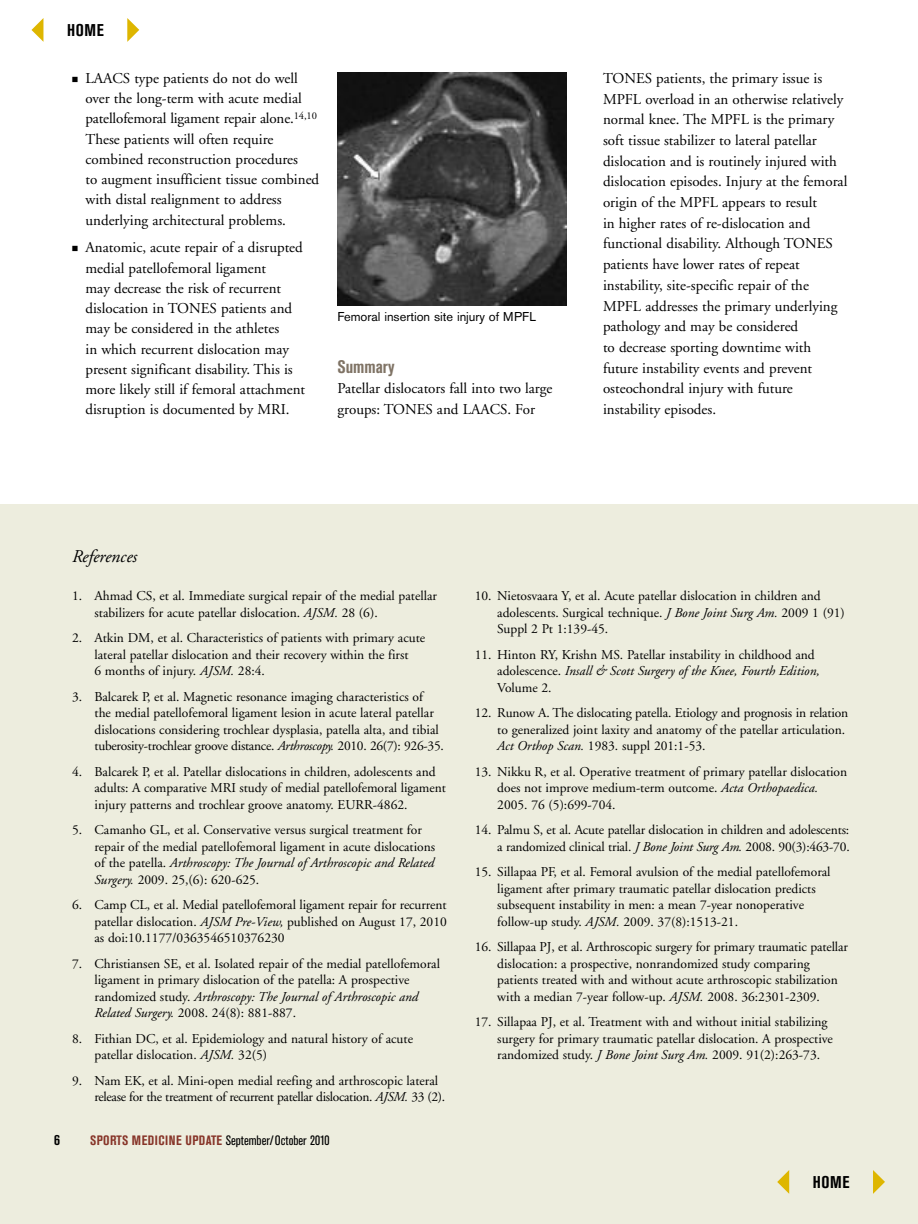
<style>
.page{position:relative;width:918px;height:1224px;background:#fff}
.page>*{position:absolute;margin:0;border:0;box-sizing:border-box;transform-origin:0 0}
.t1{font:italic 18px "Adobe Garamond";color:#000}
.t2{font:700 condensed 18px "Akzidenz Grotesk BE";color:#7f7365}
.t3{font:700 condensed 16.95px "Akzidenz Grotesk BE";letter-spacing:.035em;color:#000}
.t4{font:15px/20.7px "Adobe Garamond";color:#000}
.t5{font:700 condensed 15px "Akzidenz Grotesk BE";color:#000}
.t6{font:13.5px/16.5px "Adobe Garamond";color:#000}
.t7{font:13.5px/16.5px "Adobe Garamond";letter-spacing:-.025em;color:#000}
.t8{font:condensed 13.5px "Akzidenz Grotesk BE";color:#000}
.t9{font:12.75px "Akzidenz Grotesk BE";color:#000}
.s1{font-style:italic}
.s2{font-weight:700;color:#873529}
</style>
<div class="page">
<div style="left:0;top:504px;width:918px;height:720px;background:#ededde"></div>
<img style="left:338px;top:73px;width:229px;height:233px">
<svg style="left:127px;top:18px;width:12px;height:24px"></svg>
<svg style="left:32px;top:18px;width:11px;height:24px"></svg>
<svg style="left:873px;top:1170px;width:12px;height:24px"></svg>
<svg style="left:777px;top:1170px;width:12px;height:24px"></svg>
<p class="t3" style="left:67px;top:24px;width:38px">HOME</p>
<p class="t4" style="left:86px;top:69px;width:235px;line-height:20.2px">LAACS type patients do not do well over the long-term with acute medial patellofemoral ligament repair alone.<sup>14,10<br></sup>These patients will often require combined reconstruction procedures<br>to augment insufficient tissue combined with distal realignment to address underlying architectural problems.</p>
<p class="t4" style="left:86px;top:239px;width:221px;line-height:20.2px">Anatomic, acute repair of a disrupted medial patellofemoral ligament<br>may decrease the risk of recurrent dislocation in TONES patients and may be considered in the athletes<br>in which recurrent dislocation may present significant disability. This is more likely still if femoral attachment disruption is documented by MRI.</p>
<p class="t9" style="left:338px;top:312px;width:200px">Femoral insertion site injury of MPFL</p>
<h1 class="t2" style="left:338px;top:360px;width:59px">Summary</h1>
<p class="t4" style="left:338px;top:380px;width:216px">Patellar dislocators fall into two large groups: TONES and LAACS. For</p>
<p class="t4" style="left:603px;top:69px;width:246px">TONES patients, the primary issue is MPFL overload in an otherwise relatively normal knee. The MPFL is the primary soft tissue stabilizer to lateral patellar dislocation and is routinely injured with dislocation episodes. Injury at the femoral origin of the MPFL appears to result<br>in higher rates of re-dislocation and functional disability. Although TONES patients have lower rates of repeat instability, site-specific repair of the MPFL addresses the primary underlying pathology and may be considered<br>to decrease sporting downtime with future instability events and prevent osteochondral injury with future instability episodes.</p>
<h1 class="t1" style="left:72px;top:550px;width:67px">References</h1>
<p class="t6" style="left:95px;top:589px;width:344px;text-indent:-23px">1. Ahmad CS, et al. Immediate surgical repair of the medial patellar stabilizers for acute patellar dislocation. <span class="s1">AJSM.</span> 28 (6).</p>
<p class="t6" style="left:95px;top:631px;width:332px;text-indent:-23px">2. Atkin DM, et al. Characteristics of patients with primary acute lateral patellar dislocation and their recovery within the first<br>6 months of injury. <span class="s1">AJSM.</span> 28:4.</p>
<p class="t6" style="left:95px;top:689px;width:351px;text-indent:-23px">3. Balcarek P, et al. Magnetic resonance imaging characteristics of<br>the medial patellofemoral ligament lesion in acute lateral patellar dislocations considering trochlear dysplasia, patella alta, and tibial tuberosity-trochlear groove distance. <span class="s1">Arthroscopy.</span> 2010. 26(7): 926-35.</p>
<p class="t6" style="left:95px;top:764px;width:353px;text-indent:-23px">4. Balcarek P, et al. Patellar dislocations in children, adolescents and adults: A comparative MRI study of medial patellofemoral ligament injury patterns and trochlear groove anatomy. EURR-4862.</p>
<p class="t6" style="left:95px;top:823px;width:342px;text-indent:-22px">5. Camanho GL, et al. Conservative versus surgical treatment for repair of the medial patellofemoral ligament in acute dislocations of the patella. <span class="s1">Arthroscopy: The Journal of Arthroscopic and Related Surgery.</span> 2009. 25,(6): 620-625.</p>
<p class="t6" style="left:95px;top:898px;width:354px;text-align:justify;text-indent:-22px">6. Camp CL, et al. Medial patellofemoral ligament repair for recurrent patellar dislocation. <span class="s1">AJSM Pre-View,</span> published on August 17, 2010 as doi:10.1177/0363546510376230</p>
<p class="t6" style="left:95px;top:956px;width:347px;text-indent:-23px">7. Christiansen SE, et al. Isolated repair of the medial patellofemoral ligament in primary dislocation of the patella: A prospective randomized study. <span class="s1">Arthroscopy: The Journal of Arthroscopic and Related Surgery.</span> 2008. 24(8): 881-887.</p>
<p class="t6" style="left:95px;top:1031px;width:320px;text-indent:-23px">8. Fithian DC, et al. Epidemiology and natural history of acute patellar dislocation. <span class="s1">AJSM.</span> 32(5)</p>
<p class="t7" style="left:95px;top:1073px;width:352px;text-indent:-23px">9. Nam EK, et al. Mini-open medial reefing and arthroscopic lateral release for the treatment of recurrent patellar dislocation. <span class="s1">AJSM.</span> 33 (2).</p>
<p class="t5" style="left:54px;top:1134px;width:7px">6</p>
<p class="t8" style="left:90px;top:1135px;width:241px"><span class="s2">SPORTS MEDICINE UPDATE</span> September/October 2010</p>
<p class="t6" style="left:497px;top:589px;width:349px;text-indent:-23px">10. Nietosvaara Y, et al. Acute patellar dislocation in children and adolescents. Surgical technique. <span class="s1">J Bone Joint Surg Am.</span> 2009 1 (91)<br>Suppl 2 Pt 1:139-45.</p>
<p class="t6" style="left:497px;top:647px;width:324px;text-indent:-23px">11. Hinton RY, Krishn MS. Patellar instability in childhood and adolescence. <span class="s1">Insall &amp; Scott Surgery of the Knee, Fourth Edition,<br></span>Volume 2.</p>
<p class="t6" style="left:497px;top:706px;width:353px;text-indent:-23px">12. Runow A. The dislocating patella. Etiology and prognosis in relation to generalized joint laxity and anatomy of the patellar articulation.<br><span class="s1">Act Orthop Scan.</span> 1983. suppl 201:1-53.</p>
<p class="t6" style="left:497px;top:764px;width:351px;text-indent:-23px">13. Nikku R, et al. Operative treatment of primary patellar dislocation does not improve medium-term outcome. <span class="s1">Acta Orthopaedica.<br></span>2005. 76 (5):699-704.</p>
<p class="t6" style="left:475px;top:823px;width:376px;text-align:right">14. Palmu S, et al. Acute patellar dislocation in children and adolescents: a randomized clinical trial. <span class="s1">J Bone Joint Surg Am.</span> 2008. 90(3):463-70.</p>
<p class="t6" style="left:497px;top:865px;width:335px;text-indent:-23px">15. Sillapaa PF, et al. Femoral avulsion of the medial patellofemoral ligament after primary traumatic patellar dislocation predicts subsequent instability in men: a mean 7-year nonoperative follow-up study. <span class="s1">AJSM.</span> 2009. 37(8):1513-21.</p>
<p class="t6" style="left:497px;top:940px;width:352px;text-indent:-23px">16. Sillapaa PJ, et al. Arthroscopic surgery for primary traumatic patellar dislocation: a prospective, nonrandomized study comparing patients treated with and without acute arthroscopic stabilization with a median 7-year follow-up. <span class="s1">AJSM.</span> 2008. 36:2301-2309.</p>
<p class="t6" style="left:497px;top:1015px;width:337px;text-indent:-23px">17. Sillapaa PJ, et al. Treatment with and without initial stabilizing surgery for primary traumatic patellar dislocation. A prospective randomized study. <span class="s1">J Bone Joint Surg Am.</span> 2009. 91(2):263-73.</p>
<p class="t3" style="left:813px;top:1176px;width:38px">HOME</p>
</div>
